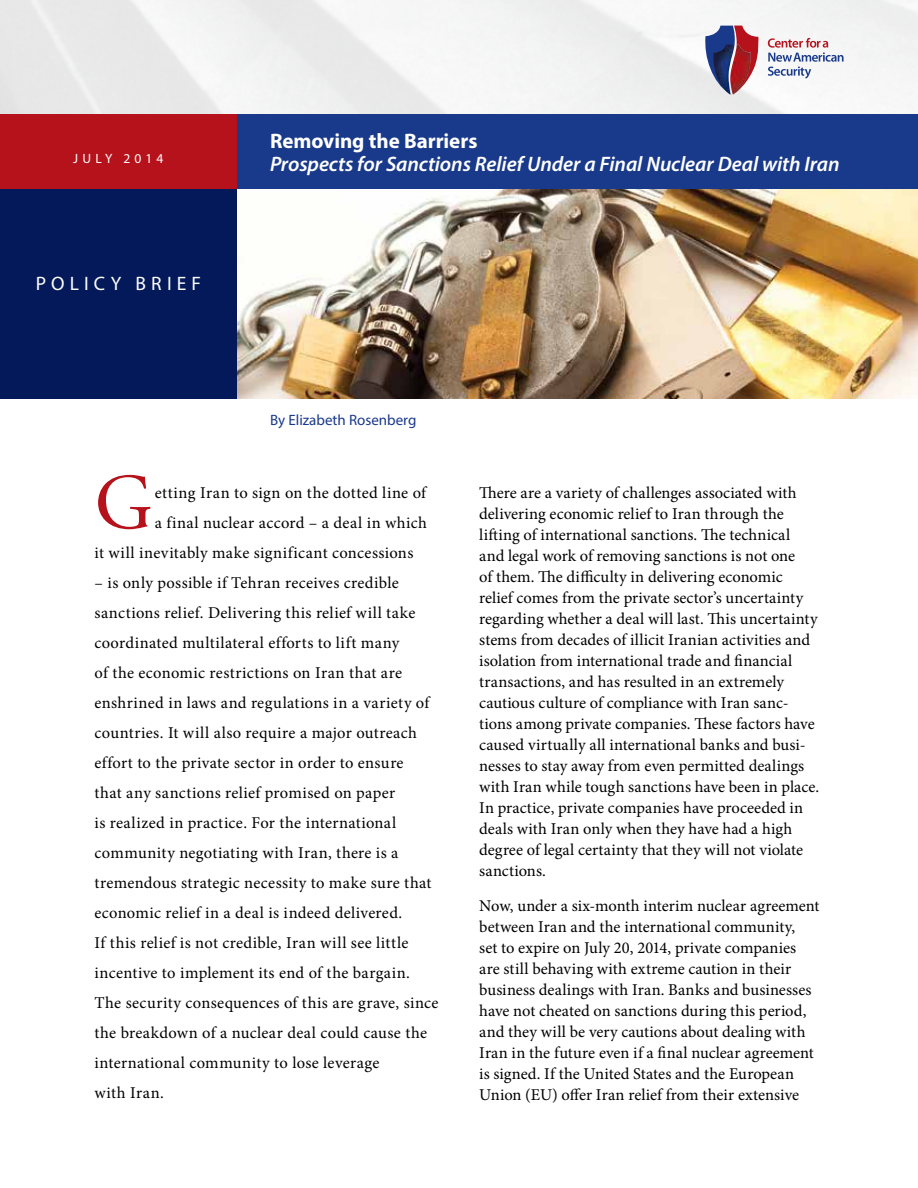
<style>
.page{position:relative;width:918px;height:1188px;background:#fff}
.page>*{position:absolute;margin:0;border:0;box-sizing:border-box;transform-origin:0 0}
.t1{font:78.6px "Adobe Garamond Pro";color:#b5121b}
.t2{font:italic 600 21px "Myriad Pro";letter-spacing:-.005em;color:#fff}
.t3{font:700 21px "Myriad Pro";letter-spacing:-.005em;color:#fff}
.t4{font:19.5px "Myriad Pro";letter-spacing:.265em;color:#fff}
.t5{font:16.5px/21px "Minion Pro";letter-spacing:.01em;color:#000}
.t6{font:15px "Myriad Pro";color:#19398a}
.t7{font:13.5px "Myriad Pro";letter-spacing:.3em;color:#fff}
</style>
<div class="page">
<img style="left:0;top:0;width:918px;height:115px">
<svg style="left:768px;top:38px;width:76px;height:41px"></svg>
<svg style="left:705px;top:26px;width:55px;height:68px"></svg>
<img style="left:713px;top:45px;width:17px;height:50px">
<img style="left:730px;top:45px;width:21px;height:50px">
<div style="left:237px;top:115px;width:681px;height:74px;background:#19398a"></div>
<div style="left:0;top:115px;width:237px;height:74px;background:#b5121b"></div>
<div style="left:0;top:189px;width:237px;height:209px;background:#041959"></div>
<img style="left:237px;top:189px;width:681px;height:209px">
<p class="t7" style="left:73px;top:150px;width:92px">JULY 2014</p>
<p class="t4" style="left:36px;top:271px;width:167px">POLICY BRIEF</p>
<p class="t3" style="left:270px;top:127px;width:209px">Removing the Barriers</p>
<p class="t2" style="left:270px;top:150px;width:571px">Prospects for Sanctions Relief Under a Final Nuclear Deal with Iran</p>
<p class="t6" style="left:270px;top:411px;width:148px">By Elizabeth Rosenberg</p>
<h1 class="t1" style="left:94px;top:456px;width:60px">G</h1>
<p class="t5" style="left:155px;top:482px;width:273px">etting Iran to sign on the dotted line of</p>
<p class="t5" style="left:155px;top:512px;width:274px">a final nuclear accord – a deal in which</p>
<p class="t5" style="left:95px;top:542px;width:320px">it will inevitably make significant concessions</p>
<p class="t5" style="left:95px;top:568px;width:346px;line-height:30px">– is only possible if Tehran receives credible sanctions relief. Delivering this relief will take coordinated multilateral efforts to lift many<br>of the economic restrictions on Iran that are enshrined in laws and regulations in a variety of countries. It will also require a major outreach effort to the private sector in order to ensure<br>that any sanctions relief promised on paper<br>is realized in practice. For the international community negotiating with Iran, there is a tremendous strategic necessity to make sure that economic relief in a deal is indeed delivered.<br>If this relief is not credible, Iran will see little incentive to implement its end of the bargain.<br>The security consequences of this are grave, since the breakdown of a nuclear deal could cause the international community to lose leverage<br>with Iran.</p>
<p class="t5" style="left:479px;top:482px;width:342px">There are a variety of challenges associated with delivering economic relief to Iran through the lifting of international sanctions. The technical and legal work of removing sanctions is not one<br>of them. The difficulty in delivering economic relief comes from the private sector’s uncertainty regarding whether a deal will last. This uncertainty stems from decades of illicit Iranian activities and isolation from international trade and financial transactions, and has resulted in an extremely cautious culture of compliance with Iran sanc&shy;tions among private companies. These factors have caused virtually all international banks and busi&shy;nesses to stay away from even permitted dealings with Iran while tough sanctions have been in place.<br>In practice, private companies have proceeded in deals with Iran only when they have had a high degree of legal certainty that they will not violate sanctions.</p>
<p class="t5" style="left:479px;top:895px;width:342px">Now, under a six-month interim nuclear agreement between Iran and the international community,<br>set to expire on July 20, 2014, private companies are still behaving with extreme caution in their business dealings with Iran. Banks and businesses have not cheated on sanctions during this period, and they will be very cautions about dealing with Iran in the future even if a final nuclear agreement is signed. If the United States and the European Union (EU) offer Iran relief from their extensive</p>
</div>
